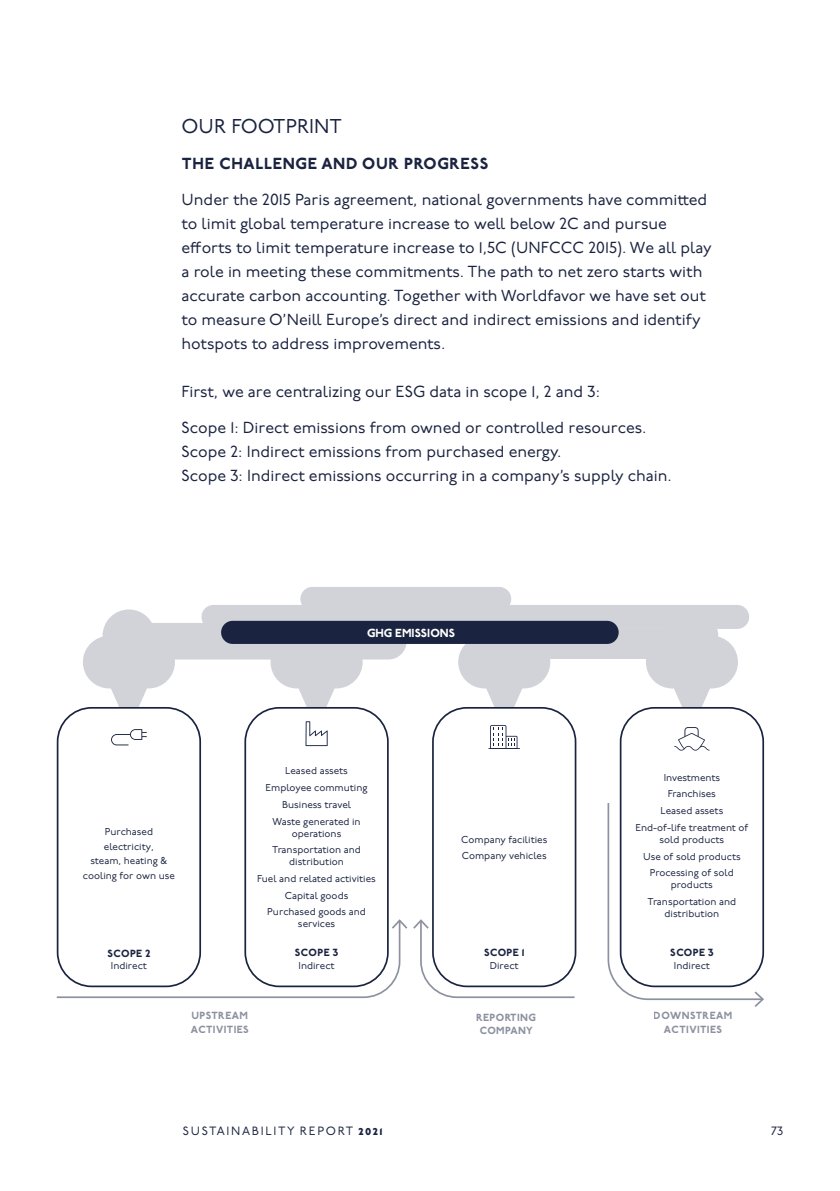
<style>
.page{position:relative;width:840px;height:1191px;background:#fff}
.page>*{position:absolute;margin:0;border:0;box-sizing:border-box;transform-origin:0 0}
.t1{font:20px "P22 Underground";color:#1a2340}
.t2{font:16px/24px "P22 Underground";color:#1a2340}
.t3{font:800 16px "P22 Underground";letter-spacing:.04em;color:#1a2340}
.t4{font:12px "P22 Underground";letter-spacing:.14em;color:#1a2340}
.t5{font:800 11.6px "P22 Underground";color:#fff}
.t6{font:800 10.4px/13.4px "P22 Underground";letter-spacing:.04em;color:#1a2340;text-align:center}
.t7{font:10px/16.8px "P22 Underground";color:#1a2340;text-align:center}
.s1{font-family:"P22 Underground Hv S"}
</style>
<div class="page">
<svg style="left:83px;top:609px;width:92px;height:98px"></svg>
<svg style="left:111px;top:729px;width:36px;height:16px"></svg>
<div style="left:57px;top:707px;width:144px;height:280px;border:2px solid #1a2340;border-radius:34px"></div>
<svg style="left:458px;top:644px;width:92px;height:63px"></svg>
<svg style="left:488px;top:725px;width:31px;height:24px"></svg>
<div style="left:432px;top:707px;width:144px;height:280px;border:2px solid #1a2340;border-radius:34px"></div>
<svg style="left:646px;top:629px;width:91px;height:78px"></svg>
<svg style="left:674px;top:727px;width:35px;height:23px"></svg>
<svg style="left:270px;top:659px;width:92px;height:48px"></svg>
<svg style="left:305px;top:721px;width:22px;height:25px"></svg>
<div style="left:244px;top:707px;width:144px;height:280px;border:2px solid #1a2340;border-radius:34px"></div>
<div style="left:468px;top:629px;width:210px;height:30px;background:#d1d3d9;border-radius:15px"></div>
<div style="left:300px;top:587px;width:211px;height:24px;background:#d1d3d9;border-radius:12px"></div>
<div style="left:111px;top:623px;width:295px;height:36px;background:#d1d3d9;border-radius:18px"></div>
<div style="left:377px;top:605px;width:371px;height:24px;background:#d1d3d9;border-radius:12px"></div>
<div style="left:201px;top:605px;width:265px;height:24px;background:#d1d3d9;border-radius:12px"></div>
<div style="left:221px;top:621px;width:397px;height:23px;background:#1a2440;border-radius:12px"></div>
<svg style="left:56px;top:918px;width:520px;height:81px"></svg>
<svg style="left:607px;top:801px;width:157px;height:206px"></svg>
<p class="t1" style="left:181px;top:115px;width:162px">OUR FOOTPRINT</p>
<p class="t3" style="left:182px;top:154px;width:308px">THE CHALLENGE AND OUR PROGRESS</p>
<p class="t2" style="left:181px;top:188px;width:531px">Under the 2015 Paris agreement, national governments have committed to limit global temperature increase to well below 2C and pursue efforts to limit temperature increase to 1,5C (UNFCCC 2015). We all play a role in meeting these commitments. The path to net zero starts with accurate carbon accounting. Together with Worldfavor we have set out to measure O’Neill Europe’s direct and indirect emissions and identify hotspots to address improvements.</p>
<p class="t2" style="left:181px;top:380px;width:419px">First, we are centralizing our ESG data in scope 1, 2 and 3:</p>
<p class="t2" style="left:181px;top:416px;width:491px">Scope 1: Direct emissions from owned or controlled resources.<br>Scope 2: Indirect emissions from purchased energy.<br>Scope 3: Indirect emissions occurring in a company’s supply chain.</p>
<p class="t5" style="left:367px;top:626px;width:89px">GHG EMISSIONS</p>
<p class="t7" style="left:83px;top:824px;width:93px;line-height:14.8px">Purchased electricity,<br>steam, heating &amp; cooling for own use</p>
<p class="t6" style="left:107px;top:947px;width:44px">SCOPE 2</p>
<p class="t7" style="left:111px;top:957px;width:38px">Indirect</p>
<p class="t7" style="left:265px;top:763px;width:103px">Leased assets<br>Employee commuting<br>Business travel<br>Waste generated in</p>
<p class="t7" style="left:272px;top:825px;width:90px">operations<br>Transportation and</p>
<p class="t7" style="left:257px;top:854px;width:120px">distribution<br>Fuel and related activities<br>Capital goods<br>Purchased goods and</p>
<p class="t7" style="left:298px;top:916px;width:39px">services</p>
<p class="t6" style="left:295px;top:946px;width:45px">SCOPE 3</p>
<p class="t7" style="left:298px;top:957px;width:38px">Indirect</p>
<p class="t7" style="left:461px;top:831px;width:88px;text-align:left">Company facilities<br>Company vehicles</p>
<p class="t6" style="left:484px;top:946px;width:42px">SCOPE 1</p>
<p class="t7" style="left:489px;top:957px;width:30px">Direct</p>
<p class="t7" style="left:635px;top:769px;width:114px">Investments<br>Franchises<br>Leased assets<br>End-of-life treatment of</p>
<p class="t7" style="left:642px;top:831px;width:99px">sold products<br>Use of sold products<br>Processing of sold</p>
<p class="t7" style="left:647px;top:877px;width:90px">products<br>Transportation and</p>
<p class="t7" style="left:664px;top:905px;width:56px">distribution</p>
<p class="t6" style="left:670px;top:946px;width:45px">SCOPE 3</p>
<p class="t7" style="left:673px;top:957px;width:38px">Indirect</p>
<p class="t6" style="left:190px;top:1009px;width:60px;text-align:left">UPSTREAM<br>ACTIVITIES</p>
<p class="t6" style="left:476px;top:1011px;width:61px">REPORTING<br>COMPANY</p>
<p class="t6" style="left:653px;top:1009px;width:80px">DOWNSTREAM<br>ACTIVITIES</p>
<p class="t4" style="left:183px;top:1124px;width:201px">SUSTAINABILITY REPORT <span class="s1">2021</span></p>
<p class="t4" style="left:770px;top:1124px;width:14px">73</p>
</div>
